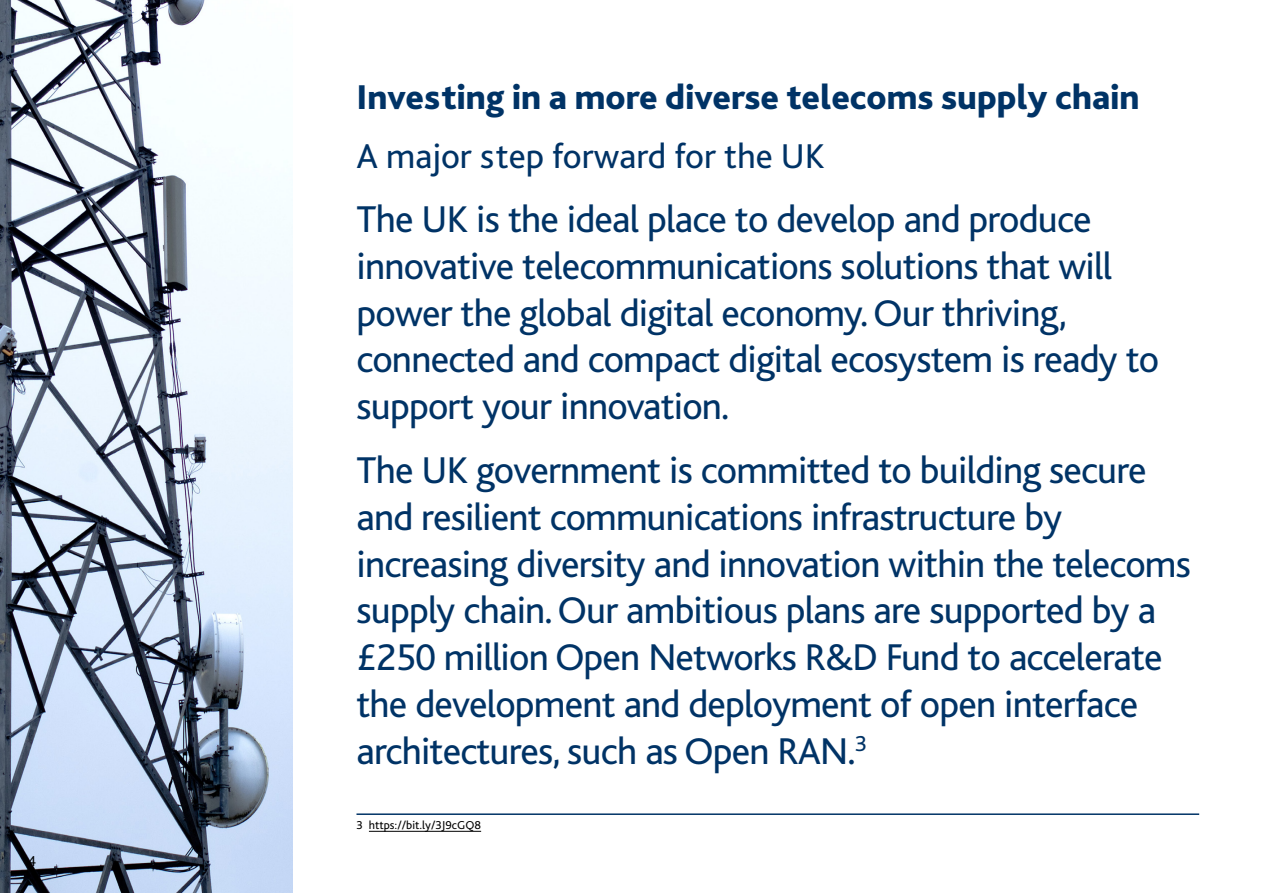
<style>
.page{position:relative;width:1263px;height:893px;background:#fff}
.page>*{position:absolute;margin:0;border:0;box-sizing:border-box;transform-origin:0 0}
.t1{font:39px/46.8px "Bliss";letter-spacing:-.02em;color:#036}
.t2{font:800 36px "Bliss Pro";color:#036}
.t3{font:36px "Bliss Pro";color:#036}
.t4{font:15px "Bliss Pro";color:#000}
.Footnote{font:12px "Bliss Pro";color:#000}
</style>
<div class="page">
<img style="left:0;top:0;width:293px;height:893px">
<hr style="left:356px;top:813px;width:843px;height:2px;background:#036">
<hr style="left:369px;top:831px;width:112px;height:1px;background:#000">
<p class="t4" style="left:28px;top:852px;width:10px">4</p>
<h2 class="t2" style="left:356px;top:75px;width:784px">Investing in a more diverse telecoms supply chain</h2>
<h2 class="t3" style="left:356px;top:134px;width:470px">A major step forward for the UK</h2>
<p class="t1" style="left:356px;top:197px;width:804px">The UK is the ideal place to develop and produce innovative telecommunications solutions that will power the global digital economy. Our thriving, connected and compact digital ecosystem is ready to support your innovation.</p>
<p class="t1" style="left:356px;top:448px;width:836px">The UK government is committed to building secure and resilient communications infrastructure by increasing diversity and innovation within the telecoms supply chain. Our ambitious plans are supported by a £250 million Open Networks R&amp;D Fund to accelerate the development and deployment of open interface architectures, such as Open RAN.<sup>3</sup></p>
<p class="Footnote" style="left:356px;top:818px;width:126px">3 https://bit.ly/3J9cGQ8</p>
</div>
